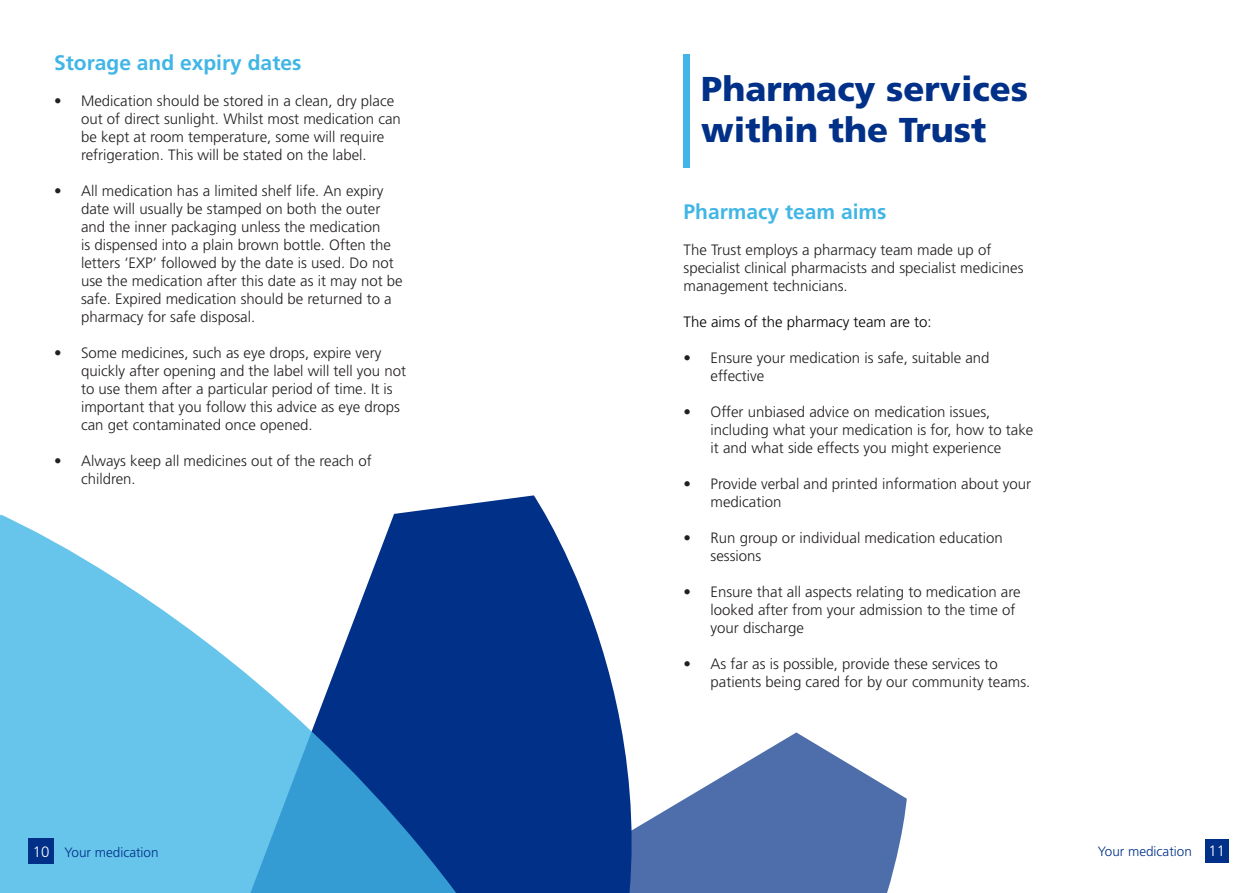
<style>
.page{position:relative;width:1259px;height:893px;background:#fff}
.page>*{position:absolute;margin:0;border:0;box-sizing:border-box;transform-origin:0 0}
.t1{font:900 34.5px/41.4px "Frutiger";color:#003087}
.t2{font:700 21px "Frutiger";color:#41b6e6}
.t3{font:300 15px/18px "Frutiger";color:#231f20}
.t4{font:300 15px "Frutiger";color:#000}
.t5{font:300 13.5px "Frutiger";color:#003087}
.s1{font-size:15px;color:#fff}
</style>
<div class="page">
<svg style="left:739px;top:732px;width:168px;height:161px;fill:#4d6eab"></svg>
<svg style="left:393px;top:495px;width:153px;height:20px"></svg>
<svg style="left:0;top:515px;width:739px;height:378px"></svg>
<div style="left:683px;top:54px;width:6px;height:114px;background:#41b6e6"></div>
<div style="left:28px;top:839px;width:26px;height:25px;background:#003087"></div>
<div style="left:1205px;top:839px;width:23px;height:24px;background:#003087"></div>
<h2 class="t2" style="left:54px;top:51px;width:249px">Storage and expiry dates</h2>
<p class="t3" style="left:81px;top:92px;width:321px;text-indent:-27px">• Medication should be stored in a clean, dry place out of direct sunlight. Whilst most medication can be kept at room temperature, some will require refrigeration. This will be stated on the label.</p>
<p class="t3" style="left:81px;top:182px;width:323px;text-indent:-27px">• All medication has a limited shelf life. An expiry date will usually be stamped on both the outer and the inner packaging unless the medication<br>is dispensed into a plain brown bottle. Often the letters ‘EXP’ followed by the date is used. Do not use the medication after this date as it may not be safe. Expired medication should be returned to a pharmacy for safe disposal.</p>
<p class="t3" style="left:81px;top:344px;width:327px;text-indent:-27px">• Some medicines, such as eye drops, expire very quickly after opening and the label will tell you not to use them after a particular period of time. It is important that you follow this advice as eye drops can get contaminated once opened.</p>
<p class="t3" style="left:81px;top:452px;width:292px;text-indent:-27px">• Always keep all medicines out of the reach of children.</p>
<h1 class="t1" style="left:701px;top:67px;width:328px">Pharmacy services within the Trust</h1>
<h2 class="t2" style="left:683px;top:200px;width:205px">Pharmacy team aims</h2>
<p class="t3" style="left:683px;top:241px;width:341px">The Trust employs a pharmacy team made up of specialist clinical pharmacists and specialist medicines management technicians.</p>
<p class="t4" style="left:683px;top:314px;width:250px">The aims of the pharmacy team are to:</p>
<p class="t3" style="left:710px;top:349px;width:280px;text-indent:-27px">• Ensure your medication is safe, suitable and effective</p>
<p class="t3" style="left:710px;top:403px;width:324px;text-indent:-27px">• Offer unbiased advice on medication issues, including what your medication is for, how to take it and what side effects you might experience</p>
<p class="t3" style="left:710px;top:475px;width:322px;text-indent:-27px">• Provide verbal and printed information about your medication</p>
<p class="t3" style="left:710px;top:529px;width:294px;text-indent:-27px">• Run group or individual medication education sessions</p>
<p class="t3" style="left:710px;top:583px;width:312px;text-indent:-27px">• Ensure that all aspects relating to medication are looked after from your admission to the time of your discharge</p>
<p class="t3" style="left:710px;top:655px;width:321px;text-indent:-27px">• As far as is possible, provide these services to patients being cared for by our community teams.</p>
<p class="t5" style="left:33px;top:844px;width:127px"><span class="s1">10</span> Your medication</p>
<p class="t5" style="left:1097px;top:844px;width:129px">Your medication <span class="s1">11</span></p>
</div>
